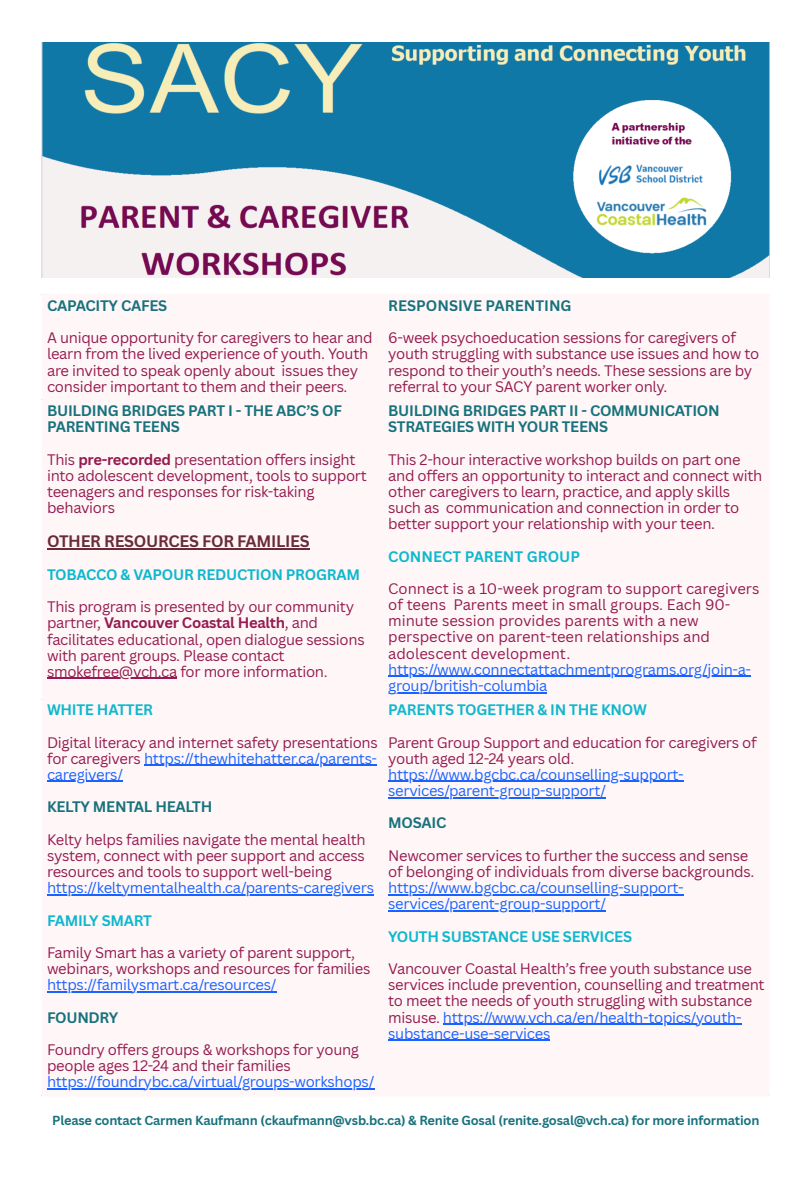
<style>
.page{position:relative;width:810px;height:1181px;background:#fff}
.page>*{position:absolute;margin:0;border:0;box-sizing:border-box;transform-origin:0 0}
.t1{font:700 16.2px "Canva Sans";letter-spacing:-.02em;color:#692b39}
.t2{font:14.85px/16.2px "Canva Sans";letter-spacing:-.02em;color:#941b50}
.t3{font:14.85px/16.2px "Canva Sans";color:#941b50}
.t4{font:700 14.85px/16.2px "Canva Sans";letter-spacing:-.02em;color:#18727d}
.t5{font:14.85px/16.2px "Canva Sans";letter-spacing:-.02em;color:#1a62ff}
.t6{font:700 14.85px "Canva Sans";letter-spacing:-.02em;color:#0fb8ce}
.t7{font:700 14.85px "Canva Sans";color:#18727d}
.t8{font:700 14.85px "Canva Sans";color:#0fb8ce}
.t9{font:700 12.75px "Canva Sans";letter-spacing:-.015em;color:#18727d}
.s1{font-weight:700}
.s2{color:#1a62ff}
.s3{color:#941b50}
</style>
<div class="page">
<img style="left:42px;top:42px;width:727px;height:235px">
<svg style="left:47px;top:548px;width:704px;height:542px"></svg>
<hr style="left:47px;top:548px;width:262px;height:1px;background:#692b39">
<hr style="left:47px;top:678px;width:130px;height:1px;background:#941b50">
<hr style="left:388px;top:676px;width:363px;height:1px;background:#1a62ff">
<hr style="left:388px;top:692px;width:159px;height:1px;background:#1a62ff">
<hr style="left:144px;top:764px;width:233px;height:1px;background:#1a62ff">
<hr style="left:47px;top:781px;width:76px;height:1px;background:#1a62ff">
<hr style="left:47px;top:894px;width:327px;height:1px;background:#1a62ff">
<hr style="left:47px;top:991px;width:229px;height:1px;background:#1a62ff">
<hr style="left:47px;top:1088px;width:327px;height:1px;background:#1a62ff">
<hr style="left:388px;top:781px;width:295px;height:1px;background:#1a62ff">
<hr style="left:388px;top:797px;width:218px;height:1px;background:#1a62ff">
<hr style="left:388px;top:894px;width:295px;height:1px;background:#1a62ff">
<hr style="left:388px;top:910px;width:218px;height:1px;background:#1a62ff">
<hr style="left:443px;top:1023px;width:298px;height:1px;background:#1a62ff">
<hr style="left:388px;top:1039px;width:162px;height:1px;background:#1a62ff">
<hr style="left:42px;top:296px;width:2px;height:798px;background:#fff7f7">
<hr style="left:383px;top:296px;width:2px;height:798px;background:#fff7f7">
<hr style="left:767px;top:296px;width:2px;height:798px;background:#fff7f7">
<hr style="left:42px;top:294px;width:727px;height:2px;background:#fff7f7">
<hr style="left:42px;top:399px;width:727px;height:2px;background:#fff7f7">
<hr style="left:42px;top:698px;width:727px;height:2px;background:#fff7f7">
<hr style="left:42px;top:1094px;width:727px;height:2px;background:#fff7f7">
<h1 class="t4" style="left:47px;top:297px;width:122px">CAPACITY CAFES</h1>
<p class="t2" style="left:47px;top:329px;width:327px">A unique opportunity for caregivers to hear and learn from the lived experience of youth. Youth are invited to speak openly about issues they consider important to them and their peers.</p>
<h2 class="t4" style="left:47px;top:402px;width:296px">BUILDING BRIDGES PART I - THE ABC’S OF<br>PARENTING TEENS</h2>
<p class="t2" style="left:47px;top:450px;width:321px">This <span class="s1">pre-recorded</span> presentation offers insight into adolescent development, tools to support teenagers and responses for risk-taking behaviors</p>
<h1 class="t1" style="left:47px;top:530px;width:264px">OTHER RESOURCES FOR FAMILIES</h1>
<h2 class="t6" style="left:47px;top:564px;width:314px">TOBACCO &amp; VAPOUR REDUCTION PROGRAM</h2>
<p class="t2" style="left:47px;top:598px;width:319px">This program is presented by our community partner, <span class="s1">Vancouver Coastal Health</span>, and facilitates educational, open dialogue sessions with parent groups. Please contact smokefree@vch.ca for more information.</p>
<h1 class="t6" style="left:47px;top:699px;width:108px">WHITE HATTER</h1>
<p class="t2" style="left:47px;top:733px;width:332px;text-align:justify">Digital literacy and internet safety presentations for caregivers <span class="s2">https://thewhitehatter.ca/parents&shy;caregivers/</span></p>
<h1 class="t4" style="left:47px;top:798px;width:167px">KELTY MENTAL HEALTH</h1>
<p class="t2" style="left:47px;top:830px;width:329px">Kelty helps families navigate the mental health system, connect with peer support and access resources and tools to support well-being <span class="s2">https://keltymentalhealth.ca/parents-caregivers</span></p>
<h1 class="t6" style="left:47px;top:909px;width:106px">FAMILY SMART</h1>
<p class="t2" style="left:47px;top:944px;width:325px">Family Smart has a variety of parent support, webinars, workshops and resources for families <span class="s2">https://familysmart.ca/resources/</span></p>
<h1 class="t4" style="left:47px;top:1008px;width:73px">FOUNDRY</h1>
<p class="t2" style="left:47px;top:1041px;width:329px">Foundry offers groups &amp; workshops for young people ages 12-24 and their families <span class="s2">https://foundrybc.ca/virtual/groups-workshops/</span></p>
<h1 class="t7" style="left:388px;top:295px;width:185px">RESPONSIVE PARENTING</h1>
<p class="t2" style="left:388px;top:329px;width:373px">6-week psychoeducation sessions for caregivers of youth struggling with substance use issues and how to respond to their youth’s needs. These sessions are by referral to your SACY parent worker only.</p>
<h1 class="t4" style="left:388px;top:402px;width:333px">BUILDING BRIDGES PART II - COMMUNICATION<br>STRATEGIES WITH YOUR TEENS</h1>
<p class="t2" style="left:388px;top:450px;width:376px">This 2-hour interactive workshop builds on part one and offers an opportunity to interact and connect with other caregivers to learn, practice, and apply skills such as communication and connection in order to better support your relationship with your teen.</p>
<h1 class="t8" style="left:388px;top:545px;width:193px">CONNECT PARENT GROUP</h1>
<p class="t3" style="left:388px;top:580px;width:373px">Connect is a 10-week program to support caregivers of teens Parents meet in small groups. Each 90- minute session provides parents with a new perspective on parent-teen relationships and adolescent development. <span class="s2">https://www.connectattachmentprograms.org/join-a&shy;group/british-columbia</span></p>
<h1 class="t6" style="left:388px;top:699px;width:260px">PARENTS TOGETHER &amp; IN THE KNOW</h1>
<p class="t5" style="left:388px;top:733px;width:370px"><span class="s3">Parent Group Support and education for caregivers of youth aged 12-24 years old. </span>https://www.bgcbc.ca/counselling-support&shy;services/parent-group-support/</p>
<h1 class="t4" style="left:388px;top:814px;width:60px">MOSAIC</h1>
<p class="t2" style="left:388px;top:847px;width:368px">Newcomer services to further the success and sense of belonging of individuals from diverse backgrounds. <span class="s2">https://www.bgcbc.ca/counselling-support&shy;services/parent-group-support/</span></p>
<h1 class="t6" style="left:388px;top:925px;width:245px">YOUTH SUBSTANCE USE SERVICES</h1>
<p class="t2" style="left:388px;top:960px;width:378px">Vancouver Coastal Health’s free youth substance use services include prevention, counselling and treatment to meet the needs of youth struggling with substance misuse. <span class="s2">https://www.vch.ca/en/health-topics/youth&shy;substance-use-services</span></p>
<p class="t9" style="left:52px;top:1111px;width:709px">Please contact Carmen Kaufmann (ckaufmann@vsb.bc.ca) &amp; Renite Gosal (renite.gosal@vch.ca) for more information</p>
</div>
